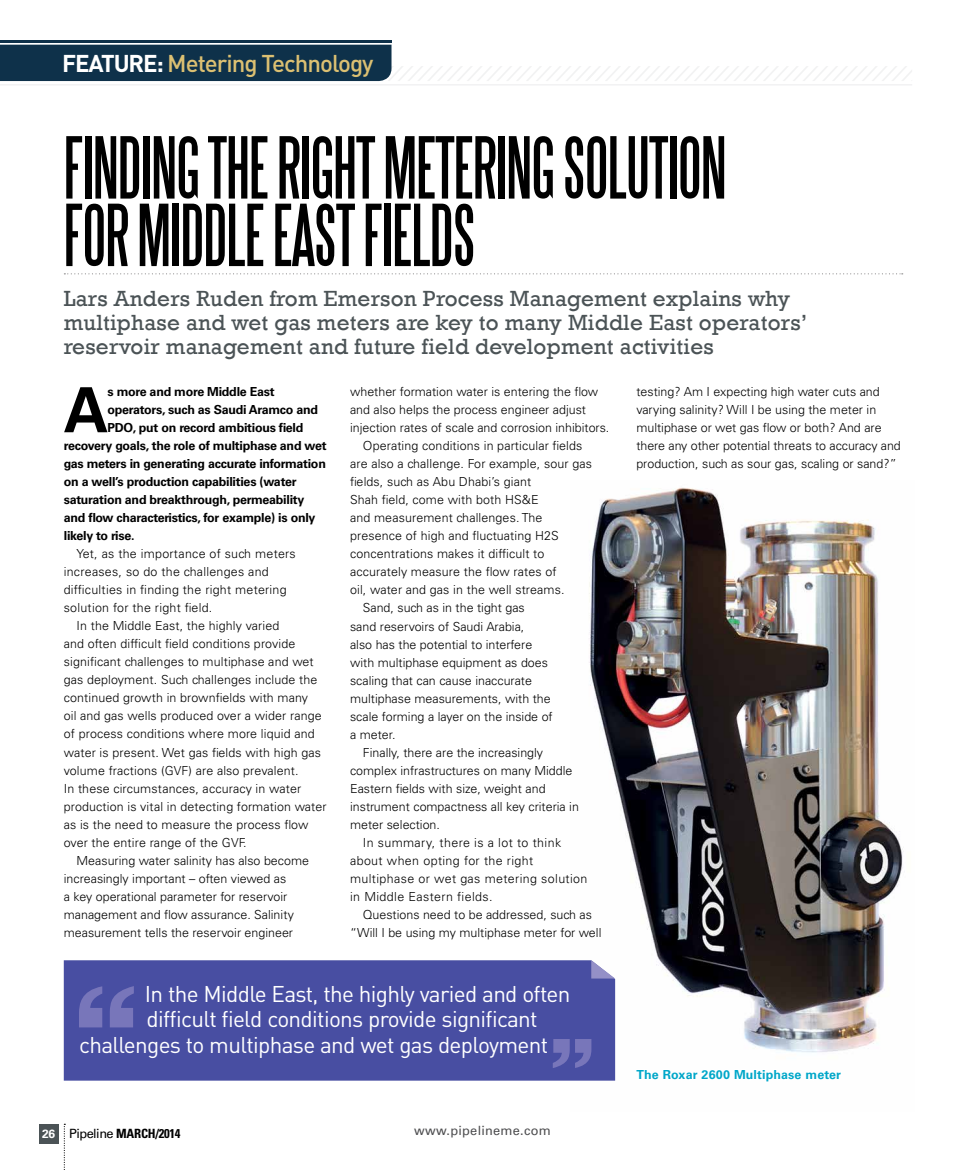
<style>
.page{position:relative;width:978px;height:1170px;background:#fff}
.page>*{position:absolute;margin:0;border:0;box-sizing:border-box;transform-origin:0 0}
.t1{font:78px/67.5px "Steel Tongs";letter-spacing:-.01em;color:#000}
.t2{font:700 62.25px "Univers LT Std";color:#000}
.t3{font:500 24px "DIN";letter-spacing:-.04em;color:#dcc072}
.t4{font:22.5px/24px "Rockwell";letter-spacing:.01em;color:#4b5356}
.t5{font:22.5px "DIN";letter-spacing:-.03em;color:#fff}
.t6{font:700 condensed 12.75px "Univers LT Std";letter-spacing:-.02em;color:#000}
.t7{font:12.75px "Univers LT Std";letter-spacing:.02em;color:#4d4d4f}
.t8{font:300 12.45px/18px "Univers LT Std";color:#000}
.t9{font:700 12.45px "Univers LT Std";letter-spacing:-.02em;color:#000}
.t10{font:300 12.45px/18px "Univers LT Std";letter-spacing:.02em;color:#000}
.t11{font:300 12.45px "Univers LT Std";letter-spacing:.03em;color:#000}
.t12{font:700 12.45px "Univers LT Std";letter-spacing:.01em;color:#00a7c9}
.s1{font-weight:700;color:#fff}
.s2{font-stretch:normal;font-size:12px;color:#fff}
.s3{font-weight:400;font-stretch:normal}
</style>
<div class="page">
<img style="left:570px;top:487px;width:333px;height:594px">
<div style="left:40px;top:1123px;width:19px;height:20px;background:#4b5356"></div>
<svg style="left:64px;top:1123px;width:1px;height:47px"></svg>
<hr style="left:0;top:84px;width:912px;height:2px;background:#a7a9ac">
<svg style="left:634px;top:1051px;width:210px;height:30px"></svg>
<svg style="left:64px;top:273px;width:839px;height:1px"></svg>
<hr style="left:0;top:40px;width:392px;height:3px;background:#0e314a">
<svg style="left:0;top:45px;width:912px;height:36px"></svg>
<div style="left:64px;top:960px;width:551px;height:120px;background:#484ea2"></div>
<svg style="left:591px;top:960px;width:24px;height:18px"></svg>
<svg style="left:79px;top:985px;width:55px;height:42px;background:#6465b0"></svg>
<svg style="left:553px;top:1038px;width:38px;height:30px"></svg>
<h3 class="t3" style="left:62px;top:48px;width:313px"><span class="s1">FEATURE:</span> Metering Technology</h3>
<h1 class="t1" style="left:64px;top:138px;width:664px">FINDING THE RIGHT METERING SOLUTION<br>FOR MIDDLE EAST FIELDS</h1>
<h3 class="t4" style="left:64px;top:287px;width:745px">Lars Anders Ruden from Emerson Process Management explains why multiphase and wet gas meters are key to many Middle East operators’ reservoir management and future field development activities</h3>
<h2 class="t2" style="left:64px;top:374px;width:46px">A</h2>
<p class="t9" style="left:108px;top:384px;width:169px">s more and more Middle East</p>
<p class="t9" style="left:108px;top:402px;width:212px">operators, such as Saudi Aramco and</p>
<p class="t9" style="left:108px;top:420px;width:197px">PDO, put on record ambitious field</p>
<p class="t9" style="left:64px;top:438px;width:264px">recovery goals, the role of multiphase and wet</p>
<p class="t9" style="left:64px;top:456px;width:264px">gas meters in generating accurate information</p>
<p class="t9" style="left:64px;top:474px;width:234px">on a well’s production capabilities (water</p>
<p class="t9" style="left:64px;top:492px;width:242px">saturation and breakthrough, permeability</p>
<p class="t9" style="left:64px;top:510px;width:253px">and flow characteristics, for example) is only</p>
<p class="t9" style="left:64px;top:528px;width:72px">likely to rise.</p>
<p class="t10" style="left:64px;top:545px;width:234px;text-indent:13px">Yet, as the importance of such meters increases, so do the challenges and difficulties in finding the right metering solution for the right field.</p>
<p class="t8" style="left:64px;top:617px;width:264px;text-indent:13px">In the Middle East, the highly varied<br>and often difficult field conditions provide significant challenges to multiphase and wet gas deployment. Such challenges include the continued growth in brownfields with many<br>oil and gas wells produced over a wider range of process conditions where more liquid and water is present. Wet gas fields with high gas volume fractions (GVF) are also prevalent.<br>In these circumstances, accuracy in water production is vital in detecting formation water as is the need to measure the process flow over the entire range of the GVF.</p>
<p class="t8" style="left:64px;top:851px;width:247px;text-indent:13px">Measuring water salinity has also become increasingly important – often viewed as<br>a key operational parameter for reservoir management and flow assurance. Salinity measurement tells the reservoir engineer</p>
<p class="t8" style="left:350px;top:383px;width:250px">whether formation water is entering the flow</p>
<p class="t8" style="left:350px;top:401px;width:237px">and also helps the process engineer adjust</p>
<p class="t8" style="left:350px;top:419px;width:261px">injection rates of scale and corrosion inhibitors.</p>
<p class="t8" style="left:363px;top:437px;width:221px">Operating conditions in particular fields</p>
<p class="t8" style="left:350px;top:455px;width:243px">are also a challenge. For example, sour gas</p>
<p class="t8" style="left:350px;top:473px;width:183px">fields, such as Abu Dhabi’s giant</p>
<p class="t8" style="left:350px;top:491px;width:190px">Shah field, come with both HS&amp;E</p>
<p class="t8" style="left:350px;top:509px;width:194px">and measurement challenges. The</p>
<p class="t8" style="left:350px;top:527px;width:210px">presence of high and fluctuating H2S</p>
<p class="t8" style="left:350px;top:545px;width:196px">concentrations makes it difficult to</p>
<p class="t8" style="left:350px;top:563px;width:208px">accurately measure the flow rates of</p>
<p class="t8" style="left:350px;top:581px;width:216px">oil, water and gas in the well streams.</p>
<p class="t8" style="left:363px;top:599px;width:163px">Sand, such as in the tight gas</p>
<p class="t8" style="left:350px;top:617px;width:176px">sand reservoirs of Saudi Arabia,</p>
<p class="t8" style="left:350px;top:635px;width:184px">also has the potential to interfere</p>
<p class="t8" style="left:350px;top:653px;width:199px">with multiphase equipment as does</p>
<p class="t8" style="left:350px;top:671px;width:183px">scaling that can cause inaccurate</p>
<p class="t8" style="left:350px;top:689px;width:202px">multiphase measurements, with the</p>
<p class="t8" style="left:350px;top:707px;width:204px">scale forming a layer on the inside of</p>
<p class="t8" style="left:350px;top:725px;width:47px">a meter.</p>
<p class="t8" style="left:363px;top:743px;width:182px">Finally, there are the increasingly</p>
<p class="t8" style="left:350px;top:761px;width:224px">complex infrastructures on many Middle</p>
<p class="t8" style="left:350px;top:779px;width:197px">Eastern fields with size, weight and</p>
<p class="t8" style="left:350px;top:797px;width:230px">instrument compactness all key criteria in</p>
<p class="t8" style="left:350px;top:815px;width:91px">meter selection.</p>
<p class="t11" style="left:363px;top:834px;width:200px">In summary, there is a lot to think</p>
<p class="t11" style="left:350px;top:852px;width:185px">about when opting for the right</p>
<p class="t11" style="left:350px;top:870px;width:239px">multiphase or wet gas metering solution</p>
<p class="t11" style="left:350px;top:888px;width:144px">in Middle Eastern fields.</p>
<p class="t8" style="left:363px;top:905px;width:231px">Questions need to be addressed, such as</p>
<p class="t8" style="left:350px;top:923px;width:253px">“Will I be using my multiphase meter for well</p>
<h3 class="t5" style="left:145px;top:979px;width:427px">In the Middle East, the highly varied and often</h3>
<h3 class="t5" style="left:147px;top:1005px;width:393px">difficult field conditions provide significant</h3>
<h3 class="t5" style="left:79px;top:1030px;width:471px">challenges to multiphase and wet gas deployment</h3>
<p class="t6" style="left:42px;top:1125px;width:140px"><span class="s2">26</span> <span class="s3">Pipeline</span> MARCH/2014</p>
<p class="t7" style="left:414px;top:1122px;width:138px">www.pipelineme.com</p>
<p class="t8" style="left:636px;top:383px;width:266px">testing? Am I expecting high water cuts and varying salinity? Will I be using the meter in multiphase or wet gas flow or both? And are there any other potential threats to accuracy and production, such as sour gas, scaling or sand?”</p>
<p class="t12" style="left:636px;top:1067px;width:206px">The Roxar 2600 Multiphase meter</p>
</div>
